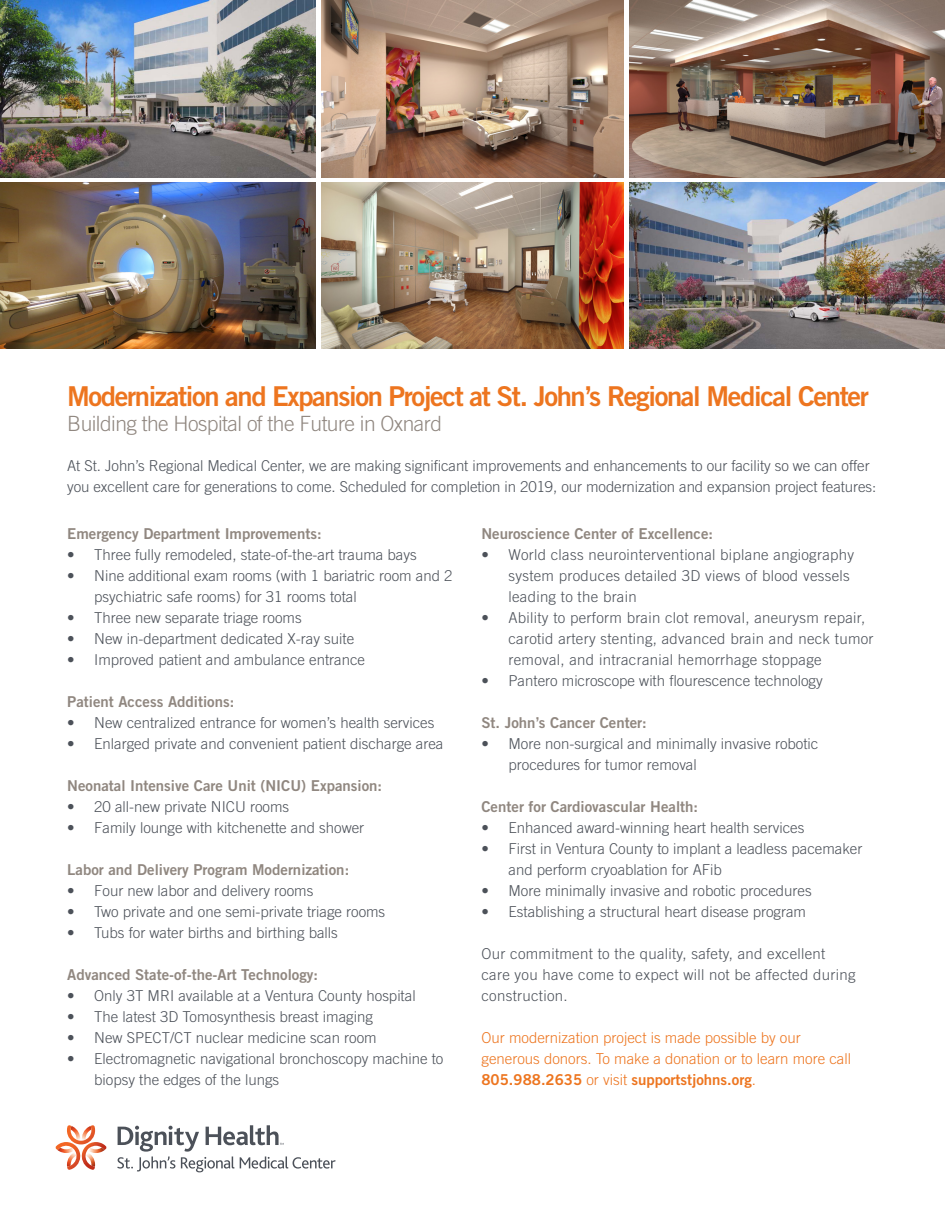
<style>
.page{position:relative;width:945px;height:1215px;background:#fff}
.page>*{position:absolute;margin:0;border:0;box-sizing:border-box;transform-origin:0 0}
.t1{font:27.3px "Trade Gothic Bold Two";letter-spacing:-.05em;color:#ed751f}
.t2{font:300 21px "Trade Gothic";letter-spacing:-.025em;color:#908780}
.t3{font:300 15px/21px "Trade Gothic";color:#4c5159}
.t4{font:300 15px/21px "Trade Gothic";letter-spacing:.02em;color:#4c5159}
.t5{font:15px "Trade Gothic Bold Two";color:#908780}
.t6{font:300 15px/21px "Trade Gothic";color:#ed751f}
.s1{font-family:"Trade Gothic Bold Two";font-weight:400}
</style>
<div class="page">
<svg style="left:55px;top:1125px;width:52px;height:45px"></svg>
<svg style="left:117px;top:1125px;width:219px;height:47px"></svg>
<img style="left:0;top:0;width:316px;height:178px">
<img style="left:321px;top:0;width:303px;height:178px">
<img style="left:629px;top:0;width:316px;height:178px">
<img style="left:0;top:182px;width:316px;height:166px">
<img style="left:629px;top:182px;width:316px;height:166px">
<img style="left:321px;top:182px;width:303px;height:166px">
<p class="t1" style="left:67px;top:379px;width:803px">Modernization and Expansion Project at St. John’s Regional Medical Center</p>
<p class="t2" style="left:67px;top:411px;width:376px">Building the Hospital of the Future in Oxnard</p>
<p class="t3" style="left:67px;top:455px;width:811px">At St. John’s Regional Medical Center, we are making significant improvements and enhancements to our facility so we can offer you excellent care for generations to come. Scheduled for completion in 2019, our modernization and expansion project features:</p>
<p class="t5" style="left:67px;top:524px;width:256px">Emergency Department Improvements:</p>
<p class="t3" style="left:67px;top:544px;width:351px">• Three fully remodeled, state-of-the-art trauma bays</p>
<p class="t3" style="left:94px;top:565px;width:360px;text-indent:-27px">• Nine additional exam rooms (with 1 bariatric room and 2 psychiatric safe rooms) for 31 rooms total</p>
<p class="t3" style="left:67px;top:607px;width:236px">• Three new separate triage rooms</p>
<p class="t3" style="left:67px;top:628px;width:289px">• New in-department dedicated X-ray suite</p>
<p class="t3" style="left:67px;top:649px;width:299px">• Improved patient and ambulance entrance</p>
<p class="t5" style="left:67px;top:692px;width:169px">Patient Access Additions:</p>
<p class="t3" style="left:67px;top:712px;width:369px">• New centralized entrance for women’s health services</p>
<p class="t3" style="left:67px;top:733px;width:378px">• Enlarged private and convenient patient discharge area</p>
<p class="t5" style="left:67px;top:776px;width:316px">Neonatal Intensive Care Unit (NICU) Expansion:</p>
<p class="t3" style="left:67px;top:796px;width:224px">• 20 all-new private NICU rooms</p>
<p class="t3" style="left:67px;top:817px;width:299px">• Family lounge with kitchenette and shower</p>
<p class="t5" style="left:67px;top:860px;width:284px">Labor and Delivery Program Modernization:</p>
<p class="t3" style="left:67px;top:880px;width:248px">• Four new labor and delivery rooms</p>
<p class="t3" style="left:67px;top:901px;width:320px">• Two private and one semi-private triage rooms</p>
<p class="t3" style="left:67px;top:922px;width:272px">• Tubs for water births and birthing balls</p>
<p class="t5" style="left:67px;top:965px;width:252px">Advanced State-of-the-Art Technology:</p>
<p class="t3" style="left:67px;top:985px;width:350px">• Only 3T MRI available at a Ventura County hospital</p>
<p class="t3" style="left:67px;top:1006px;width:307px">• The latest 3D Tomosynthesis breast imaging</p>
<p class="t3" style="left:67px;top:1027px;width:311px">• New SPECT/CT nuclear medicine scan room</p>
<p class="t3" style="left:94px;top:1048px;width:351px;text-indent:-27px">• Electromagnetic navigational bronchoscopy machine to biopsy the edges of the lungs</p>
<p class="t5" style="left:482px;top:524px;width:233px">Neuroscience Center of Excellence:</p>
<p class="t4" style="left:508px;top:544px;width:347px;text-indent:-27px">• World class neurointerventional biplane angiography system produces detailed 3D views of blood vessels leading to the brain</p>
<p class="t4" style="left:508px;top:607px;width:367px;text-indent:-27px">• Ability to perform brain clot removal, aneurysm repair, carotid artery stenting, advanced brain and neck tumor removal, and intracranial hemorrhage stoppage</p>
<p class="t3" style="left:482px;top:670px;width:343px">• Pantero microscope with flourescence technology</p>
<p class="t5" style="left:482px;top:713px;width:167px">St. John’s Cancer Center:</p>
<p class="t3" style="left:508px;top:733px;width:311px;text-indent:-27px">• More non-surgical and minimally invasive robotic procedures for tumor removal</p>
<p class="t5" style="left:482px;top:797px;width:218px">Center for Cardiovascular Health:</p>
<p class="t3" style="left:482px;top:817px;width:324px">• Enhanced award-winning heart health services</p>
<p class="t3" style="left:508px;top:838px;width:355px;text-indent:-27px">• First in Ventura County to implant a leadless pacemaker and perform cryoablation for AFib</p>
<p class="t3" style="left:482px;top:880px;width:332px">• More minimally invasive and robotic procedures</p>
<p class="t3" style="left:482px;top:901px;width:326px">• Establishing a structural heart disease program</p>
<p class="t4" style="left:482px;top:943px;width:376px">Our commitment to the quality, safety, and excellent care you have come to expect will not be affected during construction.</p>
<p class="t6" style="left:482px;top:1027px;width:371px">Our modernization project is made possible by our generous donors. To make a donation or to learn more call<br><span class="s1">805.988.2635</span> or visit <span class="s1">supportstjohns.org</span>.</p>
</div>
